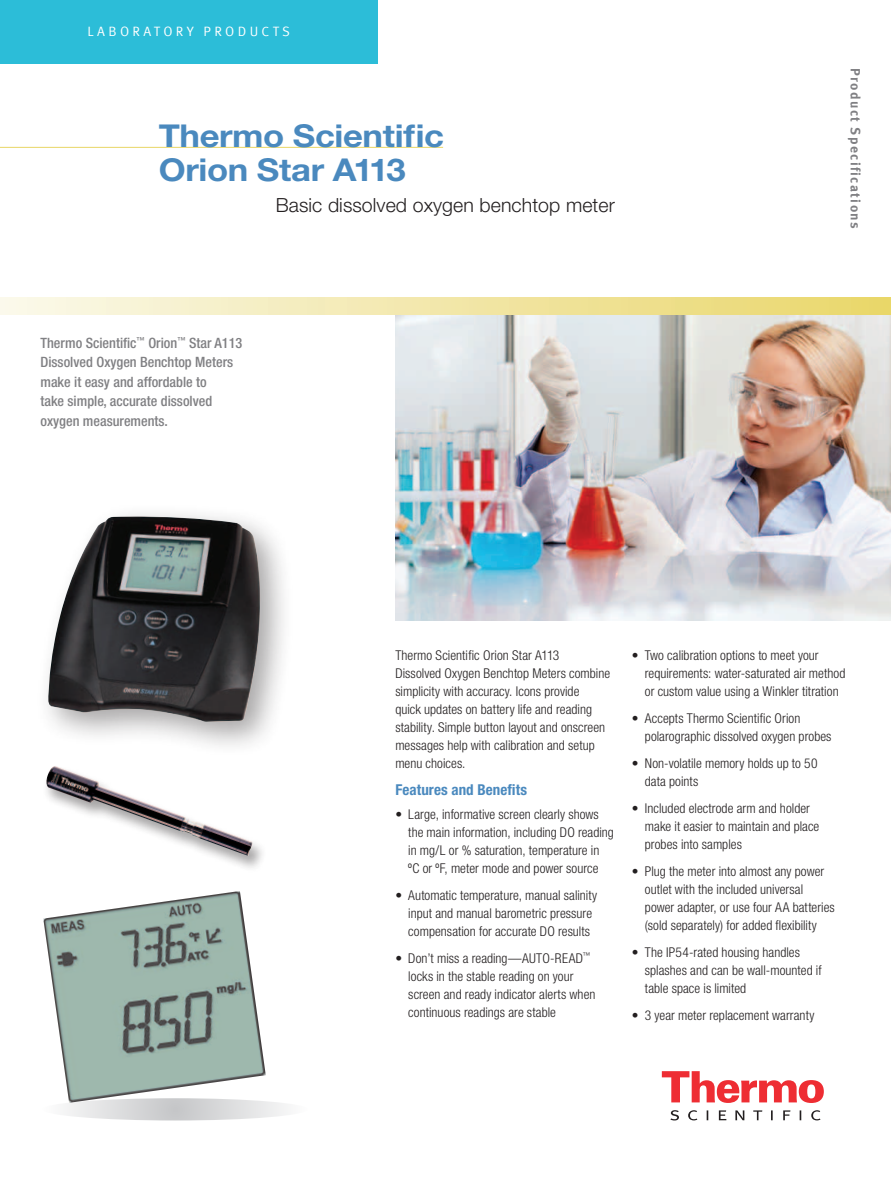
<style>
.page{position:relative;width:891px;height:1188px;background:#fff}
.page>*{position:absolute;margin:0;border:0;box-sizing:border-box;transform-origin:0 0}
.t1{font:700 31.5px/34.5px "Helvetica Neue LT Std";letter-spacing:-.01em;color:#4a89be;scale:1.1 1}
.Sub_Title{font:300 19.5px "Helvetica Neue LT Std";letter-spacing:.005em;color:#231f20}
.Headline_level_1{font:700 condensed 15px "Helvetica Neue LT Std";letter-spacing:.005em;color:#4a89be}
.Intro{font:500 condensed 14.25px/19.5px "Helvetica Neue LT Std";color:#808083}
.Body_copy_bullets-la{font:300 condensed 13.5px/18px "Helvetica Neue LT Std";letter-spacing:.005em;color:#231f20}
.Body_copy{font:300 condensed 13.5px/18px "Helvetica Neue LT Std";letter-spacing:.005em;color:#231f20}
.Document_Type{font:700 13.5px "Meta Offc";letter-spacing:.1em;color:#808083}
.Product_Category{font:13.5px "Meta Offc Norm";letter-spacing:.25em;color:#fff}
</style>
<div class="page">
<svg style="left:662px;top:1071px;width:162px;height:32px"></svg>
<svg style="left:670px;top:1110px;width:151px;height:10px"></svg>
<div style="left:0;top:0;width:377px;height:64px;background:#2cbdd8"></div>
<hr style="left:0;top:147px;width:443px;height:1px;background:#e8d665">
<div style="left:0;top:297px;width:891px;height:18px;background:linear-gradient(to right,#faf9eb,#e9d669)"></div>
<img style="left:395px;top:315px;width:496px;height:305px">
<svg style="left:42px;top:1098px;width:266px;height:22px"></svg>
<div style="left:42px;top:765px;width:225px;height:108px;background:#231f20;opacity:.4"></div>
<img style="left:46px;top:766px;width:207px;height:90px">
<div style="left:35px;top:503px;width:260px;height:253px;background:#231f20;opacity:.4"></div>
<img style="left:48px;top:517px;width:213px;height:205px">
<img style="left:43px;top:891px;width:223px;height:212px">
<p class="Product_Category" style="left:88px;top:24px;width:204px">LABORATORY PRODUCTS</p>
<p class="t1" style="left:159px;top:118px;width:261px">Thermo Scientific<br>Orion Star A113</p>
<p class="Sub_Title" style="left:276px;top:193px;width:341px">Basic dissolved oxygen benchtop meter</p>
<p class="Intro" style="left:40px;top:333px;width:203px">Thermo Scientific<sup>™</sup> Orion<sup>™</sup> Star A113<br>Dissolved Oxygen Benchtop Meters make it easy and affordable to<br>take simple, accurate dissolved oxygen measurements.</p>
<p class="Document_Type" style="left:864px;top:68px;width:162px;rotate:90deg">Product Specifications</p>
<p class="Body_copy" style="left:395px;top:646px;width:216px">Thermo Scientific Orion Star A113<br>Dissolved Oxygen Benchtop Meters combine simplicity with accuracy. Icons provide<br>quick updates on battery life and reading stability. Simple button layout and onscreen messages help with calibration and setup menu choices.</p>
<p class="Headline_level_1" style="left:395px;top:780px;width:133px">Features and Benefits</p>
<p class="Body_copy_bullets-la" style="left:408px;top:805px;width:207px;text-indent:-13px">• Large, informative screen clearly shows the main information, including DO reading in mg/L or % saturation, temperature in ºC or ºF, meter mode and power source</p>
<p class="Body_copy_bullets-la" style="left:395px;top:886px;width:203px;text-align:center">• Automatic temperature, manual salinity input and manual barometric pressure compensation for accurate DO results</p>
<p class="Body_copy_bullets-la" style="left:408px;top:949px;width:189px;text-indent:-13px">• Don’t miss a reading—AUTO-READ<sup>™ </sup>locks in the stable reading on your screen and ready indicator alerts when continuous readings are stable</p>
<p class="Body_copy_bullets-la" style="left:645px;top:646px;width:202px;text-indent:-13px">• Two calibration options to meet your requirements: water-saturated air method or custom value using a Winkler titration</p>
<p class="Body_copy_bullets-la" style="left:645px;top:709px;width:188px;text-indent:-13px">• Accepts Thermo Scientific Orion polarographic dissolved oxygen probes</p>
<p class="Body_copy_bullets-la" style="left:645px;top:754px;width:174px;text-indent:-13px">• Non-volatile memory holds up to 50 data points</p>
<p class="Body_copy_bullets-la" style="left:645px;top:799px;width:176px;text-indent:-13px">• Included electrode arm and holder make it easier to maintain and place probes into samples</p>
<p class="Body_copy_bullets-la" style="left:645px;top:862px;width:191px;text-indent:-13px">• Plug the meter into almost any power outlet with the included universal power adapter, or use four AA batteries (sold separately) for added flexibility</p>
<p class="Body_copy_bullets-la" style="left:645px;top:943px;width:178px;text-indent:-13px">• The IP54-rated housing handles splashes and can be wall-mounted if table space is limited</p>
<p class="Body_copy_bullets-la" style="left:632px;top:1006px;width:184px">• 3 year meter replacement warranty</p>
</div>
